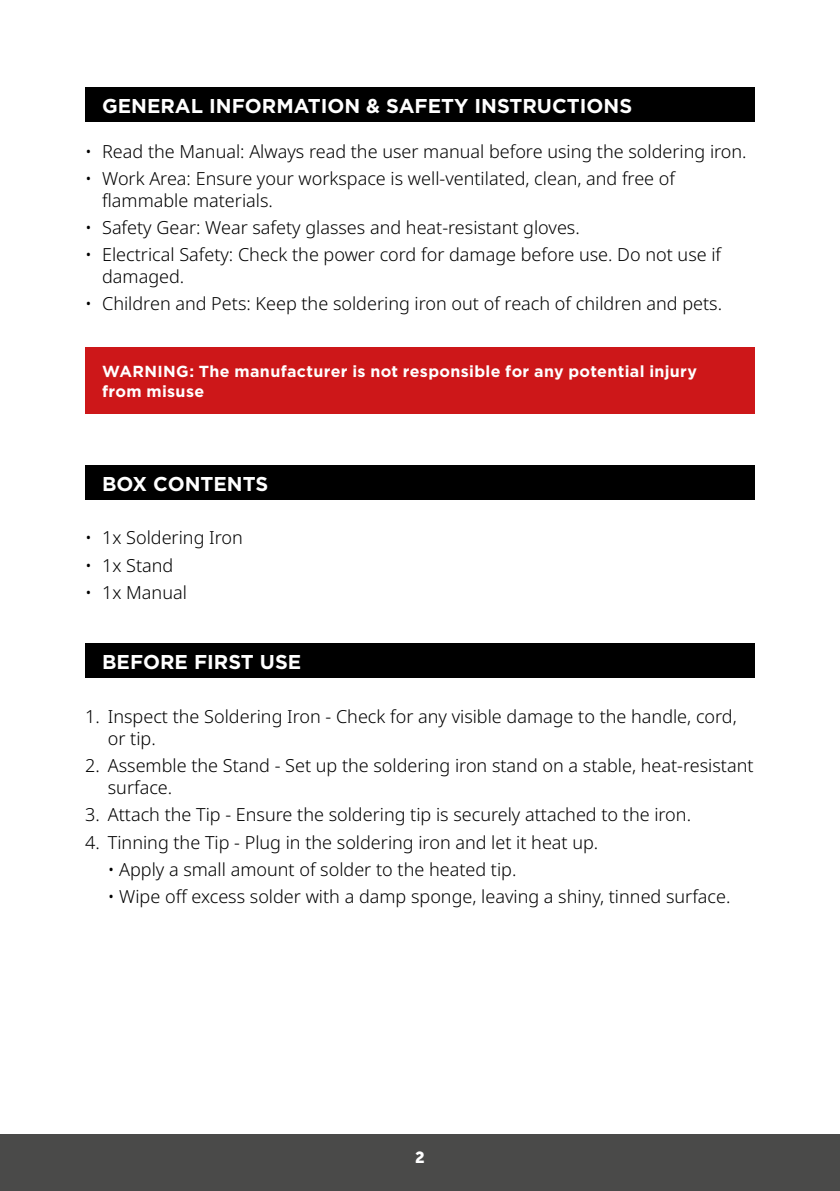
<style>
.page{position:relative;width:840px;height:1191px;background:#fff}
.page>*{position:absolute;margin:0;border:0;box-sizing:border-box;transform-origin:0 0}
.t1{font:700 20px "Gotham HTF";color:#fff}
.t2{font:300 18px/21.6px "Noto Sans";color:#000}
.t3{font:700 16px/19.2px "Gotham HTF";letter-spacing:.02em;color:#fff}
.t4{font:16px "Museo Sans 900";color:#fff}
</style>
<div class="page">
<div style="left:0;top:1134px;width:839px;height:57px;background:#4a4a49"></div>
<div style="left:85px;top:87px;width:669px;height:35px;background:#000"></div>
<div style="left:85px;top:643px;width:669px;height:34px;background:#000"></div>
<div style="left:85px;top:465px;width:669px;height:35px;background:#000"></div>
<div style="left:85px;top:347px;width:669px;height:66px;background:#cd1719"></div>
<p class="t1" style="left:102px;top:94px;width:531px">GENERAL INFORMATION &amp; SAFETY INSTRUCTIONS</p>
<p class="t2" style="left:85px;top:141px;width:662px">• Read the Manual: Always read the user manual before using the soldering iron.</p>
<p class="t2" style="left:102px;top:168px;width:574px;text-indent:-17px">• Work Area: Ensure your workspace is well-ventilated, clean, and free of flammable materials.</p>
<p class="t2" style="left:85px;top:217px;width:496px">• Safety Gear: Wear safety glasses and heat-resistant gloves.</p>
<p class="t2" style="left:102px;top:244px;width:620px;text-indent:-17px">• Electrical Safety: Check the power cord for damage before use. Do not use if damaged.</p>
<p class="t2" style="left:85px;top:293px;width:638px">• Children and Pets: Keep the soldering iron out of reach of children and pets.</p>
<p class="t3" style="left:102px;top:362px;width:596px">WARNING: The manufacturer is not responsible for any potential injury from misuse</p>
<p class="t1" style="left:102px;top:473px;width:167px">BOX CONTENTS</p>
<p class="t2" style="left:85px;top:527px;width:159px">• 1x Soldering Iron</p>
<p class="t2" style="left:85px;top:555px;width:90px">• 1x Stand</p>
<p class="t2" style="left:85px;top:582px;width:103px">• 1x Manual</p>
<p class="t1" style="left:102px;top:650px;width:200px">BEFORE FIRST USE</p>
<p class="t2" style="left:108px;top:706px;width:630px;text-indent:-23px">1. Inspect the Soldering Iron - Check for any visible damage to the handle, cord, or tip.</p>
<p class="t2" style="left:108px;top:755px;width:647px;text-indent:-23px">2. Assemble the Stand - Set up the soldering iron stand on a stable, heat-resistant surface.</p>
<p class="t2" style="left:85px;top:804px;width:607px">3. Attach the Tip - Ensure the soldering tip is securely attached to the iron.</p>
<p class="t2" style="left:85px;top:831px;width:514px">4. Tinning the Tip - Plug in the soldering iron and let it heat up.</p>
<p class="t2" style="left:108px;top:859px;width:410px">• Apply a small amount of solder to the heated tip.</p>
<p class="t2" style="left:108px;top:886px;width:624px">• Wipe off excess solder with a damp sponge, leaving a shiny, tinned surface.</p>
<p class="t4" style="left:415px;top:1148px;width:11px">2</p>
</div>
